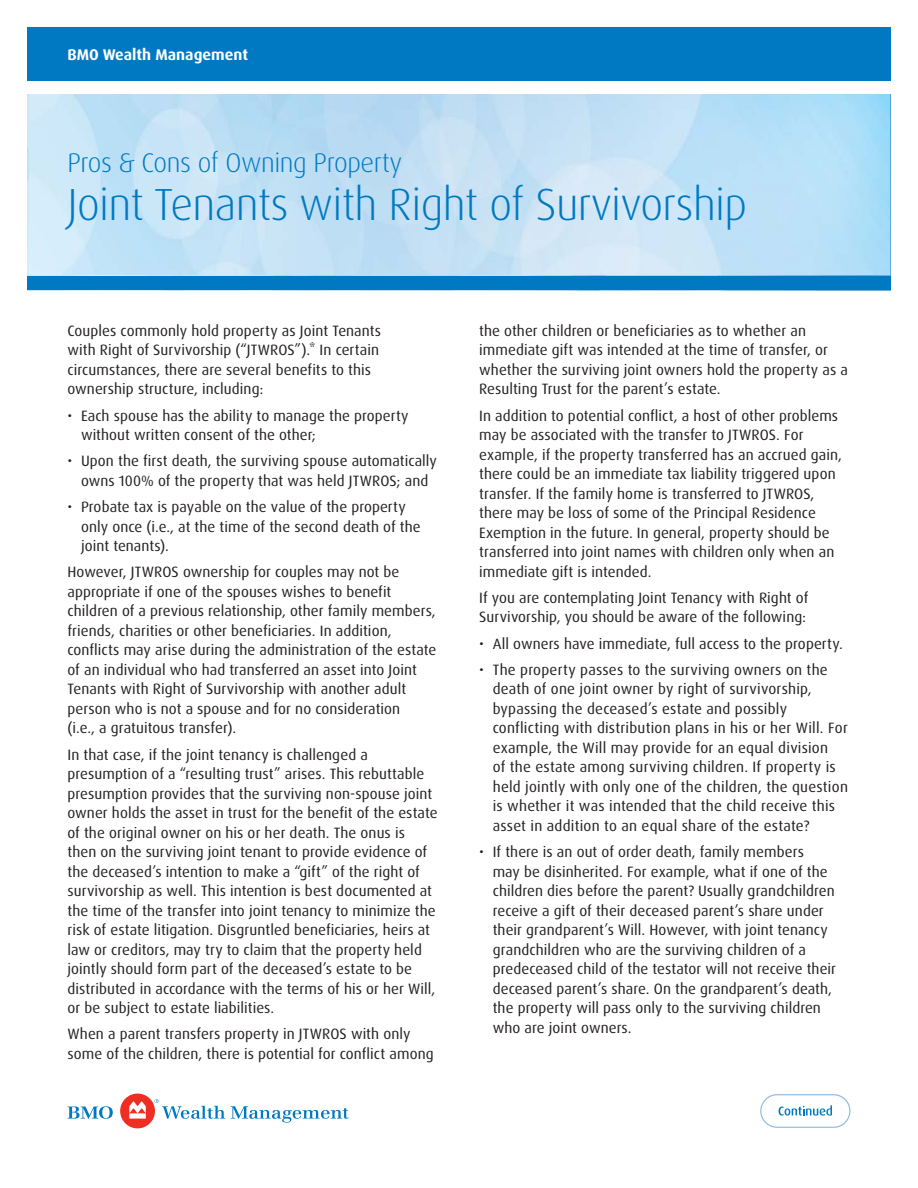
<style>
.page{position:relative;width:918px;height:1188px;background:#fff}
.page>*{position:absolute;margin:0;border:0;box-sizing:border-box;transform-origin:0 0}
.t1{font:300 45px "Dax Pro";letter-spacing:-.015em;color:#0079c2}
.t2{font:300 27px "Dax Pro";letter-spacing:-.015em;color:#0079c2}
.t3{font:700 15.6px "Dax Pro";color:#fff}
.t4{font:15px/19.5px "Dax Pro";letter-spacing:.005em;color:#231f20}
</style>
<div class="page">
<div style="left:27px;top:277px;width:864px;height:13px;background:#0079c2"></div>
<div style="left:27px;top:27px;width:864px;height:54px;background:#0079c2"></div>
<svg style="left:67px;top:1106px;width:46px;height:13px"></svg>
<div style="left:120px;top:1094px;width:35px;height:34px;background:#ee2e22;border-radius:50%"></div>
<svg style="left:231px;top:1106px;width:118px;height:17px"></svg>
<svg style="left:129px;top:1101px;width:17px;height:18px"></svg>
<svg style="left:155px;top:1099px;width:70px;height:20px"></svg>
<svg style="left:760px;top:1094px;width:90px;height:34px"></svg>
<p class="t3" style="left:68px;top:45px;width:182px">BMO Wealth Management</p>
<p class="t2" style="left:68px;top:145px;width:336px">Pros &amp; Cons of Owning Property</p>
<h1 class="t1" style="left:68px;top:175px;width:681px">Joint Tenants with Right of Survivorship</h1>
<p class="t4" style="left:68px;top:321px;width:315px">Couples commonly hold property as Joint Tenants with Right of Survivorship (“JTWROS”).* In certain circumstances, there are several benefits to this ownership structure, including:</p>
<p class="t4" style="left:81px;top:406px;width:329px;text-indent:-14px">• Each spouse has the ability to manage the property without written consent of the other;</p>
<p class="t4" style="left:68px;top:451px;width:371px;text-align:center">• Upon the first death, the surviving spouse automatically owns 100% of the property that was held JTWROS; and</p>
<p class="t4" style="left:81px;top:497px;width:341px;text-indent:-14px">• Probate tax is payable on the value of the property only once (i.e., at the time of the second death of the joint tenants).</p>
<p class="t4" style="left:68px;top:562px;width:370px">However, JTWROS ownership for couples may not be appropriate if one of the spouses wishes to benefit children of a previous relationship, other family members, friends, charities or other beneficiaries. In addition, conflicts may arise during the administration of the estate of an individual who had transferred an asset into Joint Tenants with Right of Survivorship with another adult person who is not a spouse and for no consideration<br>(i.e., a gratuitous transfer).</p>
<p class="t4" style="left:68px;top:745px;width:372px">In that case, if the joint tenancy is challenged a presumption of a “resulting trust” arises. This rebuttable presumption provides that the surviving non-spouse joint owner holds the asset in trust for the benefit of the estate of the original owner on his or her death. The onus is then on the surviving joint tenant to provide evidence of the deceased’s intention to make a “gift” of the right of survivorship as well. This intention is best documented at the time of the transfer into joint tenancy to minimize the risk of estate litigation. Disgruntled beneficiaries, heirs at law or creditors, may try to claim that the property held jointly should form part of the deceased’s estate to be distributed in accordance with the terms of his or her Will, or be subject to estate liabilities.</p>
<p class="t4" style="left:68px;top:1024px;width:368px">When a parent transfers property in JTWROS with only some of the children, there is potential for conflict among</p>
<p class="t4" style="left:479px;top:321px;width:370px">the other children or beneficiaries as to whether an immediate gift was intended at the time of transfer, or whether the surviving joint owners hold the property as a Resulting Trust for the parent’s estate.</p>
<p class="t4" style="left:479px;top:406px;width:364px">In addition to potential conflict, a host of other problems may be associated with the transfer to JTWROS. For example, if the property transferred has an accrued gain, there could be an immediate tax liability triggered upon transfer. If the family home is transferred to JTWROS, there may be loss of some of the Principal Residence Exemption in the future. In general, property should be transferred into joint names with children only when an immediate gift is intended.</p>
<p class="t4" style="left:479px;top:588px;width:331px">If you are contemplating Joint Tenancy with Right of<br>Survivorship, you should be aware of the following:</p>
<p class="t4" style="left:479px;top:634px;width:365px">• All owners have immediate, full access to the property.</p>
<p class="t4" style="left:493px;top:660px;width:357px;text-indent:-14px">• The property passes to the surviving owners on the death of one joint owner by right of survivorship, bypassing the deceased’s estate and possibly conflicting with distribution plans in his or her Will. For example, the Will may provide for an equal division<br>of the estate among surviving children. If property is held jointly with only one of the children, the question is whether it was intended that the child receive this asset in addition to an equal share of the estate?</p>
<p class="t4" style="left:493px;top:842px;width:345px;text-indent:-14px">• If there is an out of order death, family members<br>may be disinherited. For example, what if one of the children dies before the parent? Usually grandchildren receive a gift of their deceased parent’s share under their grandparent’s Will. However, with joint tenancy grandchildren who are the surviving children of a predeceased child of the testator will not receive their deceased parent’s share. On the grandparent’s death, the property will pass only to the surviving children who are joint owners.</p>
</div>
